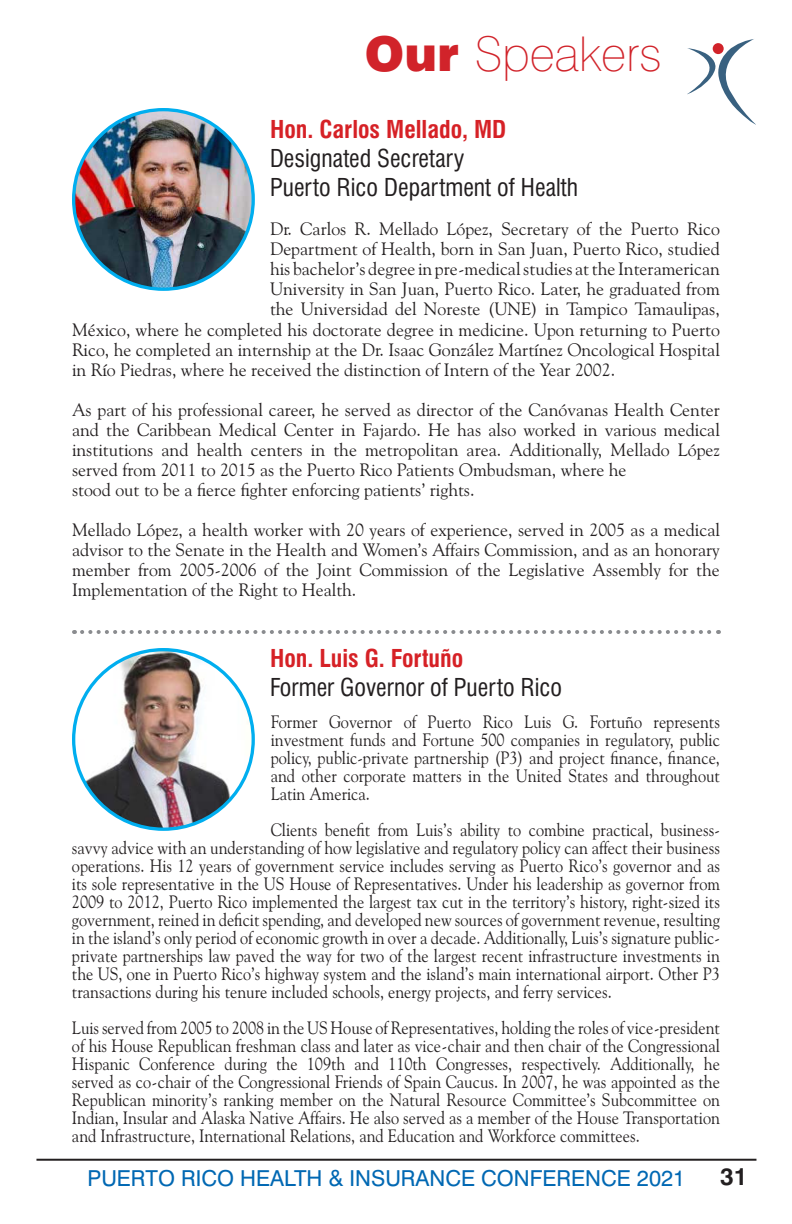
<style>
.page{position:relative;width:792px;height:1224px;background:#fff}
.page>*{position:absolute;margin:0;border:0;box-sizing:border-box;transform-origin:0 0}
.t1{font:100 48px "Swiss 721 BT";color:#d1232a}
.t2{font:condensed 24px "Swiss 721 BT";color:#231f20}
.t3{font:700 condensed 24px "Swiss 721 BT";color:#d62126}
.t4{font:700 24px "Swiss 721 BT";color:#231f20}
.t5{font:22px "Swiss 721 BT";color:#0168b3}
.t6{font:18px/18px "Goudy Old Style BT";color:#231f20;text-align:justify;scale:.91 1}
.t7{font:18px/20px "Goudy Old Style BT";color:#231f20;text-align:justify}
.s1{font-weight:900}
</style>
<div class="page">
<svg style="left:82px;top:630px;width:637px;height:4px"></svg>
<svg style="left:687px;top:39px;width:69px;height:86px"></svg>
<div style="left:713px;top:43px;width:11px;height:11px;background:#d1232a;border-radius:50%"></div>
<hr style="left:36px;top:1159px;width:720px;height:2px;background:#231f20">
<img style="left:74px;top:110px;width:179px;height:179px;border-radius:90px">
<img style="left:74px;top:650px;width:179px;height:179px;border-radius:90px">
<p class="t1" style="left:365px;top:25px;width:299px"><span class="s1">Our</span> Speakers</p>
<p class="t3" style="left:270px;top:115px;width:238px">Hon. Carlos Mellado, MD</p>
<p class="t2" style="left:270px;top:144px;width:196px">Designated Secretary</p>
<p class="t2" style="left:270px;top:173px;width:310px">Puerto Rico Department of Health</p>
<p class="t7" style="left:270px;top:219px;width:451px">Dr. Carlos R. Mellado López, Secretary of the Puerto Rico</p>
<p class="t7" style="left:270px;top:239px;width:452px">Department of Health, born in San Juan, Puerto Rico, studied</p>
<p class="t7" style="left:270px;top:259px;width:451px">his bachelor’s degree in pre-medical studies at the Interamerican</p>
<p class="t7" style="left:270px;top:279px;width:451px">University in San Juan, Puerto Rico. Later, he graduated from</p>
<p class="t7" style="left:270px;top:299px;width:451px">the Universidad del Noreste (UNE) in Tampico Tamaulipas,</p>
<p class="t7" style="left:72px;top:320px;width:649px">México, where he completed his doctorate degree in medicine. Upon returning to Puerto</p>
<p class="t7" style="left:72px;top:340px;width:650px">Rico, he completed an internship at the Dr. Isaac González Martínez Oncological Hospital</p>
<p class="t7" style="left:72px;top:360px;width:545px">in Río Piedras, where he received the distinction of Intern of the Year 2002.</p>
<p class="t7" style="left:72px;top:400px;width:650px">As part of his professional career, he served as director of the Canóvanas Health Center and the Caribbean Medical Center in Fajardo. He has also worked in various medical institutions and health centers in the metropolitan area. Additionally, Mellado López served from 2011 to 2015 as the Puerto Rico Patients Ombudsman, where he</p>
<p class="t7" style="left:72px;top:480px;width:404px">stood out to be a fierce fighter enforcing patients’ rights.</p>
<p class="t7" style="left:72px;top:520px;width:650px">Mellado López, a health worker with 20 years of experience, served in 2005 as a medical advisor to the Senate in the Health and Women’s Affairs Commission, and as an honorary member from 2005-2006 of the Joint Commission of the Legislative Assembly for the Implementation of the Right to Health.</p>
<p class="t3" style="left:270px;top:644px;width:195px">Hon. Luis G. Fortuño</p>
<p class="t2" style="left:270px;top:673px;width:294px">Former Governor of Puerto Rico</p>
<p class="t6" style="left:271px;top:712px;width:495px">Former Governor of Puerto Rico Luis G. Fortuño represents investment funds and Fortune 500 companies in regulatory, public policy, public-private partnership (P3) and project finance, finance, and other corporate matters in the United States and throughout Latin America.</p>
<p class="t6" style="left:72px;top:820px;width:714px;text-indent:199px">Clients benefit from Luis’s ability to combine practical, business&shy;savvy advice with an understanding of how legislative and regulatory policy can affect their business operations. His 12 years of government service includes serving as Puerto Rico’s governor and as its sole representative in the US House of Representatives. Under his leadership as governor from 2009 to 2012, Puerto Rico implemented the largest tax cut in the territory’s history, right-sized its government, reined in deficit spending, and developed new sources of government revenue, resulting in the island’s only period of economic growth in over a decade. Additionally, Luis’s signature public&shy;private partnerships law paved the way for two of the largest recent infrastructure investments in the US, one in Puerto Rico’s highway system and the island’s main international airport. Other P3 transactions during his tenure included schools, energy projects, and ferry services.</p>
<p class="t6" style="left:72px;top:1018px;width:714px">Luis served from 2005 to 2008 in the US House of Representatives, holding the roles of vice-president of his House Republican freshman class and later as vice-chair and then chair of the Congressional Hispanic Conference during the 109th and 110th Congresses, respectively. Additionally, he served as co-chair of the Congressional Friends of Spain Caucus. In 2007, he was appointed as the Republican minority’s ranking member on the Natural Resource Committee’s Subcommittee on Indian, Insular and Alaska Native Affairs. He also served as a member of the House Transportation and Infrastructure, International Relations, and Education and Workforce committees.</p>
<p class="t5" style="left:87px;top:1164px;width:599px">PUERTO RICO HEALTH &amp; INSURANCE CONFERENCE 2021</p>
<h2 class="t4" style="left:720px;top:1162px;width:29px">31</h2>
</div>
